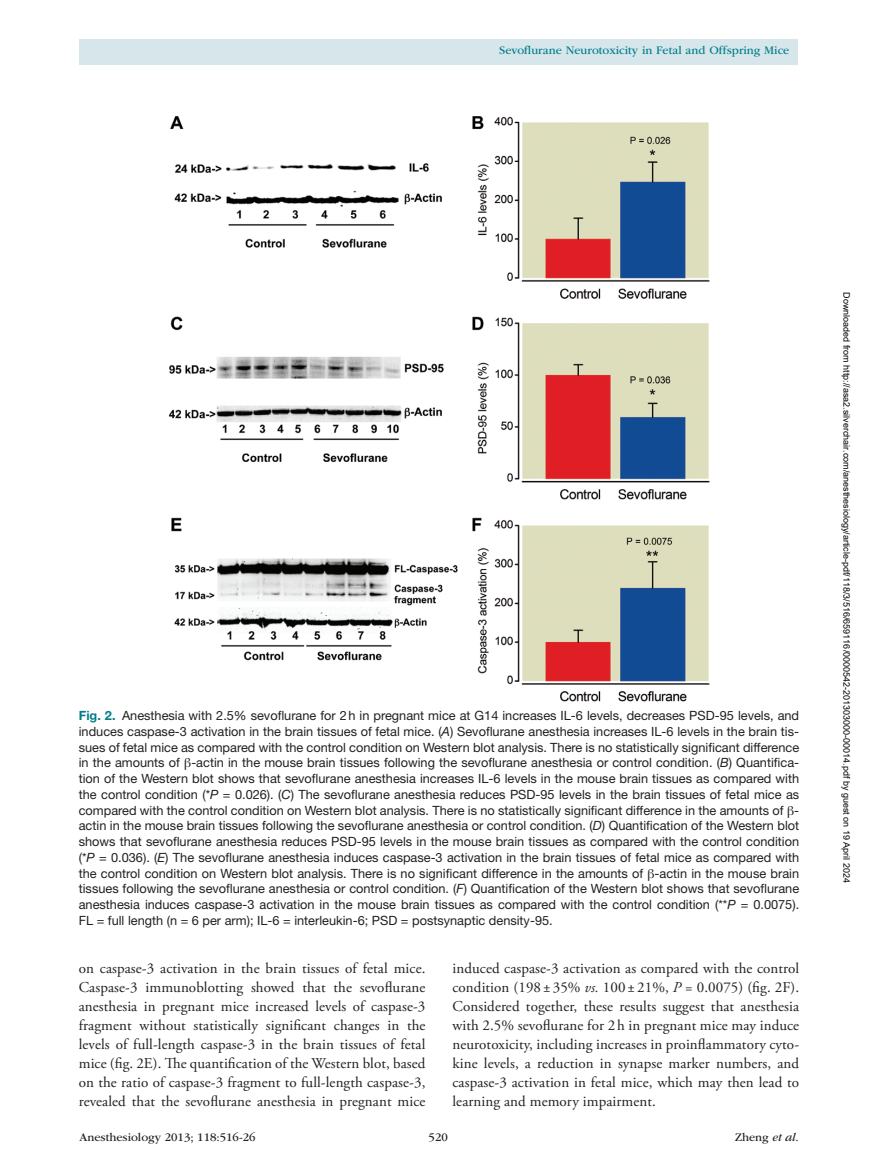
<style>
.page{position:relative;width:878px;height:1175px;background:#fff}
.page>*{position:absolute;margin:0;border:0;box-sizing:border-box;transform-origin:0 0}
.t1{font:15px/18.9px "Adobe Garamond Pro";letter-spacing:.005em;color:#231f20;text-align:justify}
.t2{font:12.75px/15.8px "Helvetica Neue LT Std";color:#231f20;text-align:justify}
.t3{font:12px "ITC Garamond Std";color:#007d88}
.t4{font:12px "ITC Garamond Std";color:#231f20}
.t5{font:9px "Arial";color:#000}
.s1{font-weight:700;color:#007d88}
.s2{font-style:italic}
.s3{font-family:"Gandhari Unicode"}
</style>
<div class="page">
<div style="left:79px;top:39px;width:718px;height:25px;background:#d6e6ea"></div>
<img style="left:169px;top:116px;width:540px;height:586px">
<p class="t3" style="left:499px;top:44px;width:292px">Sevoflurane Neurotoxicity in Fetal and Offspring Mice</p>
<p class="t2" style="left:79px;top:707px;width:722px"><span class="s1">Fig. 2.</span> Anesthesia with 2.5% sevoflurane for 2h in pregnant mice at G14 increases IL-6 levels, decreases PSD-95 levels, and induces caspase-3 activation in the brain tissues of fetal mice. (<span class="s2">A</span>) Sevoflurane anesthesia increases IL-6 levels in the brain tis&shy;sues of fetal mice as compared with the control condition on Western blot analysis. There is no statistically significant difference in the amounts of <span class="s3">β</span>-actin in the mouse brain tissues following the sevoflurane anesthesia or control condition. (<span class="s2">B</span>) Quantifica&shy;tion of the Western blot shows that sevoflurane anesthesia increases IL-6 levels in the mouse brain tissues as compared with the control condition (*<span class="s2">P</span> = 0.026). (<span class="s2">C</span>) The sevoflurane anesthesia reduces PSD-95 levels in the brain tissues of fetal mice as compared with the control condition on Western blot analysis. There is no statistically significant difference in the amounts of <span class="s3">β&shy;</span>actin in the mouse brain tissues following the sevoflurane anesthesia or control condition. (<span class="s2">D</span>) Quantification of the Western blot shows that sevoflurane anesthesia reduces PSD-95 levels in the mouse brain tissues as compared with the control condition (*<span class="s2">P</span> = 0.036). (<span class="s2">E</span>) The sevoflurane anesthesia induces caspase-3 activation in the brain tissues of fetal mice as compared with the control condition on Western blot analysis. There is no significant difference in the amounts of <span class="s3">β</span>-actin in the mouse brain tissues following the sevoflurane anesthesia or control condition. (<span class="s2">F</span>) Quantification of the Western blot shows that sevoflurane anesthesia induces caspase-3 activation in the mouse brain tissues as compared with the control condition (**<span class="s2">P</span> = 0.0075).<br>FL = full length (n = 6 per arm); IL-6 = interleukin-6; PSD = postsynaptic density-95.</p>
<p class="t1" style="left:79px;top:959px;width:348px">on caspase-3 activation in the brain tissues of fetal mice.<br>Caspase-3 immunoblotting showed that the sevoflurane anesthesia in pregnant mice increased levels of caspase-3 fragment without statistically significant changes in the levels of full-length caspase-3 in the brain tissues of fetal mice (fig. 2E). The quantification of the Western blot, based on the ratio of caspase-3 fragment to full-length caspase-3, revealed that the sevoflurane anesthesia in pregnant mice</p>
<p class="t1" style="left:452px;top:959px;width:348px">induced caspase-3 activation as compared with the control condition (198 ± 35% <span class="s2">vs.</span> 100 ± 21%, <span class="s2">P</span> = 0.0075) (fig. 2F).<br>Considered together, these results suggest that anesthesia with 2.5% sevoflurane for 2 h in pregnant mice may induce neurotoxicity, including increases in proinflammatory cyto&shy;kine levels, a reduction in synapse marker numbers, and caspase-3 activation in fetal mice, which may then lead to learning and memory impairment.</p>
<p class="t4" style="left:80px;top:1130px;width:177px">Anesthesiology 2013; 118:516-26</p>
<p class="t4" style="left:428px;top:1130px;width:21px">520</p>
<p class="t4" style="left:734px;top:1130px;width:66px">Zheng <span class="s2">et al</span>.</p>
<p class="t5" style="left:850px;top:292px;width:592px;rotate:90deg">Downloaded from http://asa2.silverchair.com/anesthesiology/article-pdf/118/3/516/659116/0000542-201303000-00014.pdf by guest on 19 April 2024</p>
</div>
